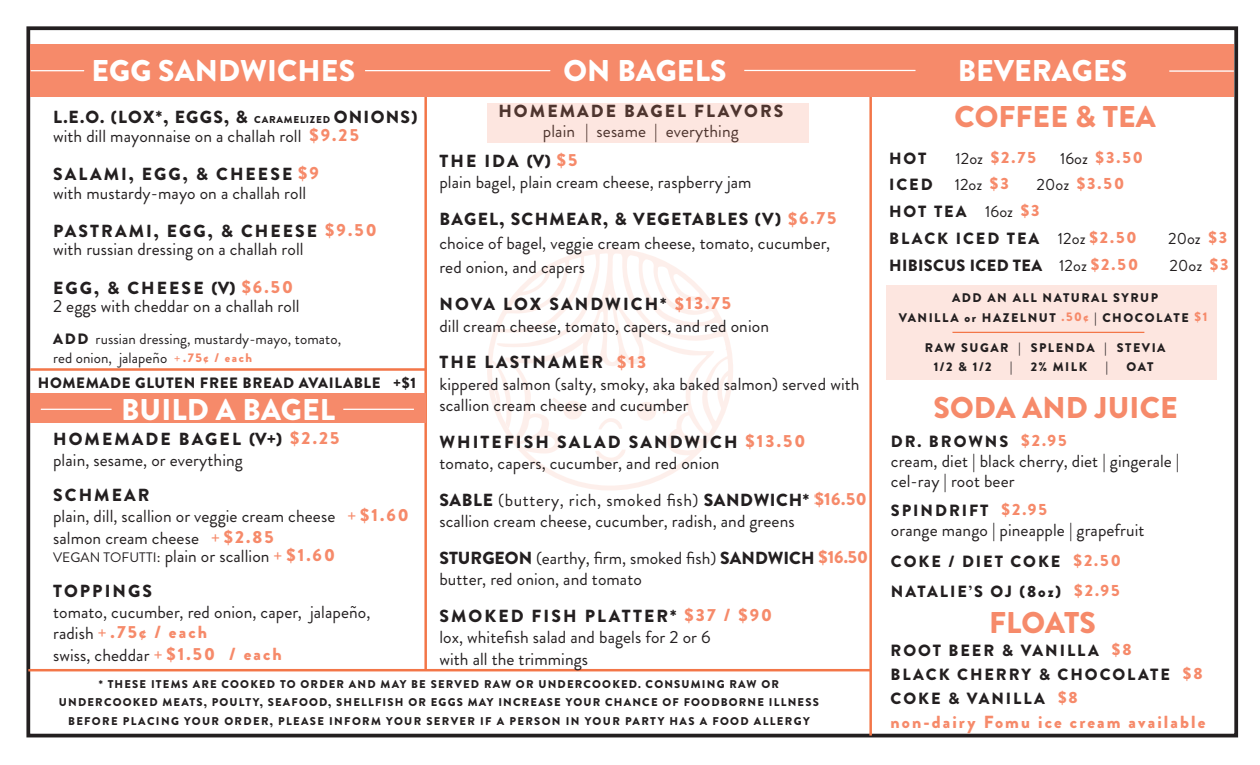
<style>
.page{position:relative;width:1260px;height:765px;background:#fff}
.page>*{position:absolute;margin:0;border:0;box-sizing:border-box;transform-origin:0 0}
.t1{font:45px "Graphique Pro Next Co";letter-spacing:.03em;color:#040503}
.t2{font:900 30px "Brandon Grotesque";letter-spacing:.005em;color:#fff}
.t3{font:900 30px "Brandon Grotesque";letter-spacing:.005em;color:#f68a6a}
.t4{font:17.5px/21.2px "Brandon Grotesque";letter-spacing:.005em;color:#231f20}
.t5{font:900 17.5px "Brandon Grotesque";letter-spacing:.12em;color:#f68a6a}
.t6{font:900 17.5px "Brandon Grotesque";letter-spacing:.12em;color:#231f20}
.t7{font:900 16.25px/27.4px "Brandon Grotesque";letter-spacing:.12em;color:#231f20}
.t8{font:900 16.25px "Brandon Grotesque";letter-spacing:.025em;color:#231f20}
.t9{font:900 16.25px "Brandon Grotesque";color:#f68a6a}
.t10{font:16.25px "Brandon Grotesque";letter-spacing:.005em;color:#231f20}
.t11{font:15px/18.8px "Brandon Grotesque";letter-spacing:.005em;color:#231f20}
.t12{font:900 15px "Brandon Grotesque";letter-spacing:.045em;color:#231f20}
.t13{font:900 12.5px/20px "Brandon Grotesque";letter-spacing:.12em;color:#231f20;text-align:center}
.t14{font:900 11.25px/18.8px "Brandon Grotesque";letter-spacing:.105em;color:#231f20;text-align:center}
.s1{font-weight:900}
.s2{font-weight:900;font-size:10px}
.s3{font-weight:900;color:#f68a6a}
.s4{font-size:12.5px;color:#f68a6a}
.s5{font-weight:900;font-size:12.5px;color:#f68a6a}
.s6{font-weight:400;color:#231f20}
.s7{font-weight:400}
.s8{color:#f68a6a}
.s9{font-size:13.75px}
.s10{font-size:15px}
</style>
<div class="page">
<div style="left:26px;top:26px;width:1212px;height:711px;background:#fff;border:4px solid #231f20"></div>
<hr style="left:424px;top:96px;width:3px;height:574px;background:#f37648">
<div style="left:886px;top:285px;width:331px;height:95px;background:#fde6e0"></div>
<svg style="left:487px;top:249px;width:246px;height:241px"></svg>
<svg style="left:599px;top:418px;width:23px;height:11px"></svg>
<div style="left:563px;top:401px;width:20px;height:19px;background:#fdefeb;border-radius:50%"></div>
<div style="left:637px;top:402px;width:19px;height:19px;background:#fdefeb;border-radius:50%"></div>
<svg style="left:595px;top:450px;width:31px;height:12px"></svg>
<svg style="left:659px;top:400px;width:13px;height:14px"></svg>
<svg style="left:549px;top:397px;width:12px;height:15px"></svg>
<hr style="left:869px;top:96px;width:3px;height:640px;background:#f37648">
<hr style="left:28px;top:669px;width:842px;height:2px;background:#f37648">
<hr style="left:30px;top:368px;width:396px;height:3px;background:#f37648">
<div style="left:30px;top:44px;width:1204px;height:52px;background:#f68a6a"></div>
<hr style="left:365px;top:70px;width:185px;height:1px;background:#fff">
<hr style="left:744px;top:70px;width:171px;height:1px;background:#fff">
<hr style="left:1169px;top:70px;width:65px;height:2px;background:#fff">
<hr style="left:952px;top:332px;width:192px;height:1px;background:#f37648">
<hr style="left:31px;top:70px;width:53px;height:1px;background:#fff">
<div style="left:488px;top:103px;width:321px;height:40px;background:#fde6e0"></div>
<div style="left:30px;top:393px;width:396px;height:30px;background:#f68a6a"></div>
<hr style="left:343px;top:409px;width:71px;height:1px;background:#fff">
<hr style="left:41px;top:409px;width:71px;height:1px;background:#fff">
<h2 class="t2" style="left:91px;top:50px;width:265px">EGG SANDWICHES</h2>
<h2 class="t2" style="left:564px;top:49px;width:165px">ON BAGELS</h2>
<h2 class="t2" style="left:958px;top:49px;width:171px">BEVERAGES</h2>
<p class="t6" style="left:498px;top:98px;width:287px">HOMEMADE BAGEL FLAVORS</p>
<p class="t4" style="left:543px;top:121px;width:197px">plain | sesame | everything</p>
<h2 class="t3" style="left:954px;top:95px;width:203px">COFFEE &amp; TEA</h2>
<p class="t4" style="left:53px;top:108px;width:366px;line-height:18.8px"><span class="s1">L.E.O. (LOX*, EGGS, &amp;</span> <span class="s2">CARAMELIZED</span> <span class="s1">ONIONS) </span>with dill mayonnaise on a challah roll <span class="s3">$9.25</span></p>
<p class="t4" style="left:53px;top:165px;width:267px;line-height:18.8px"><span class="s1">SALAMI, EGG, &amp; CHEESE</span> <span class="s3">$9 </span>with mustardy-mayo on a challah roll</p>
<p class="t4" style="left:53px;top:222px;width:325px;line-height:18.8px"><span class="s1">PASTRAMI, EGG, &amp; CHEESE</span> <span class="s3">$9.50 </span>with russian dressing on a challah roll</p>
<p class="t4" style="left:53px;top:278px;width:248px;line-height:18.8px"><span class="s1">EGG, &amp; CHEESE (V)</span> <span class="s3">$6.50<br></span>2 eggs with cheddar on a challah roll</p>
<p class="t11" style="left:53px;top:330px;width:290px"><span class="s1">ADD</span> russian dressing, mustardy-mayo, tomato, red onion, jalapeño <span class="s4">+</span> <span class="s5">.75¢ / each</span></p>
<p class="t7" style="left:889px;top:145px;width:39px">HOT</p>
<p class="t9" style="left:956px;top:146px;width:82px"><span class="s6">12oz</span> $2.75</p>
<p class="t9" style="left:1060px;top:146px;width:85px"><span class="s6">16oz</span> $3.50</p>
<p class="t7" style="left:889px;top:171px;width:45px">ICED</p>
<p class="t10" style="left:955px;top:174px;width:56px">12oz <span class="s3">$3</span></p>
<p class="t4" style="left:439px;top:151px;width:314px"><span class="s1">THE IDA (V)</span> <span class="s3">$5<br></span>plain bagel, plain cream cheese, raspberry jam</p>
<p class="t4" style="left:439px;top:207px;width:398px;line-height:24.2px"><span class="s1">BAGEL, SCHMEAR, &amp; VEGETABLES (V)</span> <span class="s3">$6.75 </span>choice of bagel, veggie cream cheese, tomato, cucumber, red onion, and capers</p>
<p class="t4" style="left:439px;top:294px;width:331px"><span class="s1">NOVA LOX SANDWICH*</span> <span class="s3">$13.75<br></span>dill cream cheese, tomato, capers, and red onion</p>
<p class="t4" style="left:439px;top:352px;width:422px"><span class="s1">THE LASTNAMER</span> <span class="s3">$13<br></span>kippered salmon (salty, smoky, aka baked salmon) served with scallion cream cheese and cucumber</p>
<p class="t4" style="left:439px;top:431px;width:367px"><span class="s1">WHITEFISH SALAD SANDWICH</span> <span class="s3">$13.50 </span>tomato, capers, cucumber, and red onion</p>
<p class="t4" style="left:439px;top:490px;width:429px"><span class="s1">SABLE</span> (buttery, rich, smoked fish) <span class="s1">SANDWICH*</span> <span class="s3">$16.50 </span>scallion cream cheese, cucumber, radish, and greens</p>
<p class="t4" style="left:439px;top:548px;width:430px"><span class="s1">STURGEON</span> (earthy, firm, smoked fish) <span class="s1">SANDWICH</span> <span class="s3">$16.50 </span>butter, red onion, and tomato</p>
<p class="t4" style="left:439px;top:606px;width:334px"><span class="s1">SMOKED FISH PLATTER*</span> <span class="s3">$37 / $90 </span>lox, whitefish salad and bagels for 2 or 6<br>with all the trimmings</p>
<p class="t7" style="left:889px;top:170px;width:249px;text-indent:148px"><span class="s7">20oz</span> <span class="s8">$3.50<br></span>HOT TEA <span class="s7">16oz</span> <span class="s8">$3<br></span>BLACK ICED TEA <span class="s7">12oz</span> <span class="s8">$2.50</span></p>
<h1 class="t1" style="left:779px;top:220px;width:370px">SALAD AND SANDWICHES</h1>
<p class="t10" style="left:1168px;top:227px;width:61px">20oz <span class="s3">$3</span></p>
<p class="t8" style="left:889px;top:254px;width:251px">HIBISCUS ICED TEA <span class="s7">12oz</span> <span class="s8">$2.50</span></p>
<p class="t10" style="left:1170px;top:254px;width:61px">20oz <span class="s3">$3</span></p>
<p class="t13" style="left:899px;top:288px;width:310px">ADD AN ALL NATURAL SYRUP<br>VANILLA or HAZELNUT <span class="s8">.50¢</span> | CHOCOLATE <span class="s8">$1</span></p>
<p class="t13" style="left:925px;top:338px;width:242px">RAW SUGAR | SPLENDA | STEVIA</p>
<p class="t13" style="left:934px;top:357px;width:59px">1/2 &amp; 1/2</p>
<p class="t13" style="left:1010px;top:357px;width:4px">|</p>
<p class="t13" style="left:1031px;top:357px;width:58px">2% MILK</p>
<p class="t13" style="left:1106px;top:357px;width:4px">|</p>
<p class="t13" style="left:1126px;top:357px;width:28px">OAT</p>
<p class="t12" style="left:38px;top:373px;width:380px">HOMEMADE GLUTEN FREE BREAD AVAILABLE +$1</p>
<h2 class="t3" style="left:933px;top:386px;width:246px">SODA AND JUICE</h2>
<h2 class="t2" style="left:121px;top:389px;width:216px">BUILD A BAGEL</h2>
<p class="t4" style="left:53px;top:429px;width:288px"><span class="s1">HOMEMADE BAGEL (V+)</span> <span class="s3">$2.25 </span>plain, sesame, or everything</p>
<p class="t4" style="left:53px;top:485px;width:357px"><span class="s1">SCHMEAR<br></span>plain, dill, scallion or veggie cream cheese <span class="s8">+</span> <span class="s3">$1.60 </span>salmon cream cheese <span class="s8">+</span> <span class="s3">$2.85</span></p>
<p class="t4" style="left:53px;top:539px;width:283px;line-height:34.5px"><span class="s9">VEGAN TOFUTTI</span><span class="s10">:</span> plain or scallion <span class="s8">+</span> <span class="s3">$1.60<br></span><span class="s1">TOPPINGS</span></p>
<p class="t4" style="left:53px;top:602px;width:319px;line-height:20.4px">tomato, cucumber, red onion, caper, jalapeño, radish <span class="s8">+</span> <span class="s3">.75¢ / each</span></p>
<p class="t4" style="left:53px;top:644px;width:230px">swiss, cheddar <span class="s8">+</span> <span class="s3">$1.50 / each</span></p>
<p class="t7" style="left:891px;top:428px;width:177px">DR. BROWNS <span class="s8">$2.95</span></p>
<p class="t4" style="left:891px;top:451px;width:290px;line-height:20px">cream, diet | black cherry, diet | gingerale | cel-ray | root beer</p>
<p class="t7" style="left:891px;top:497px;width:158px">SPINDRIFT <span class="s8">$2.95</span></p>
<p class="t4" style="left:891px;top:520px;width:255px">orange mango | pineapple | grapefruit</p>
<p class="t7" style="left:891px;top:546px;width:231px;line-height:30.6px">COKE / DIET COKE <span class="s8">$2.50<br></span>NATALIE’S OJ (8oz) <span class="s8">$2.95</span></p>
<h2 class="t3" style="left:989px;top:601px;width:108px">FLOATS</h2>
<p class="t7" style="left:891px;top:638px;width:314px;line-height:24.4px">ROOT BEER &amp; VANILLA <span class="s8">$8<br></span>BLACK CHERRY &amp; CHOCOLATE <span class="s8">$8<br></span>COKE &amp; VANILLA <span class="s8">$8</span></p>
<p class="t5" style="left:891px;top:709px;width:316px">non-dairy Fomu ice cream available</p>
<p class="t14" style="left:59px;top:674px;width:761px">* THESE ITEMS ARE COOKED TO ORDER AND MAY BE SERVED RAW OR UNDERCOOKED. CONSUMING RAW OR<br>UNDERCOOKED MEATS, POULTY, SEAFOOD, SHELLFISH OR EGGS MAY INCREASE YOUR CHANCE OF FOODBORNE ILLNESS<br>BEFORE PLACING YOUR ORDER, PLEASE INFORM YOUR SERVER IF A PERSON IN YOUR PARTY HAS A FOOD ALLERGY</p>
</div>
